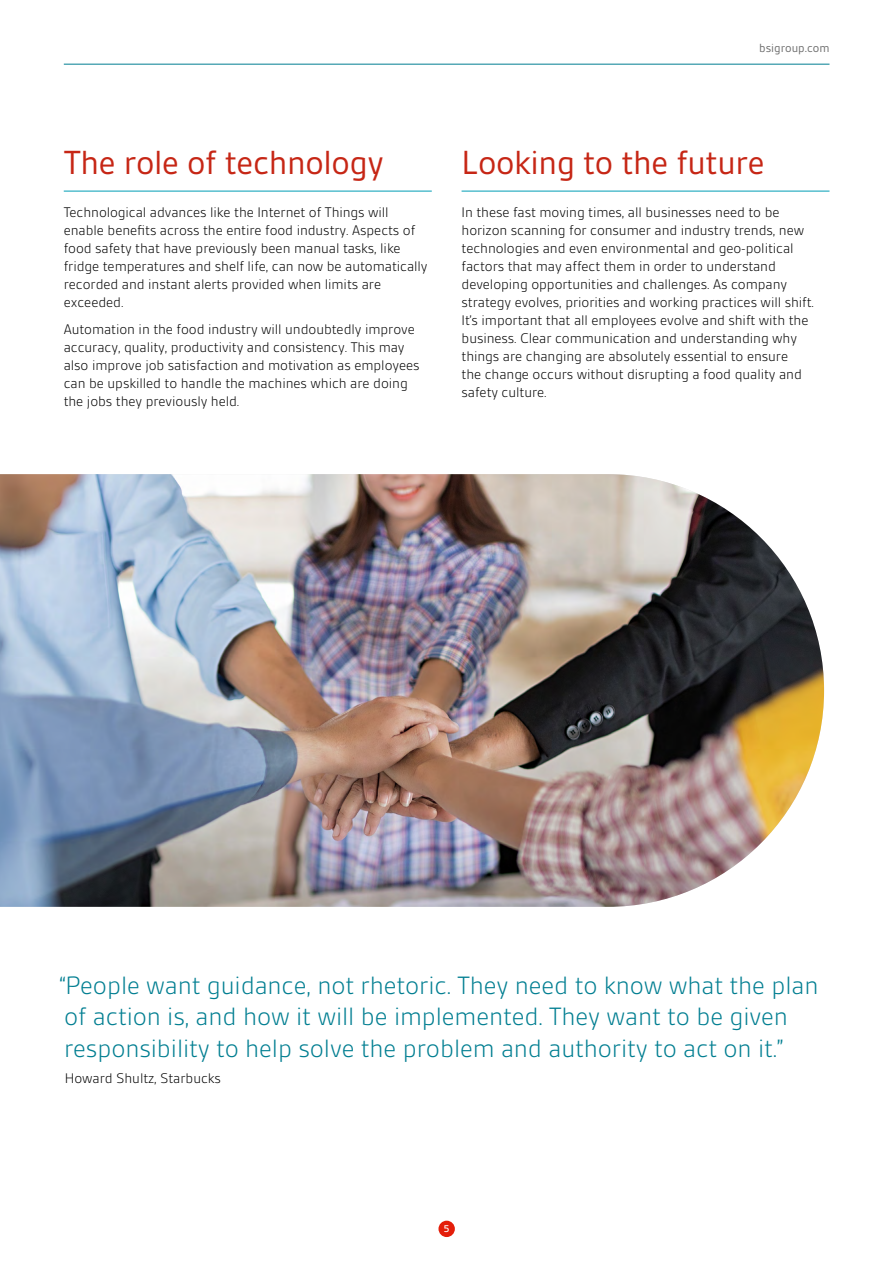
<style>
.page{position:relative;width:887px;height:1263px;background:#fff}
.page>*{position:absolute;margin:0;border:0;box-sizing:border-box;transform-origin:0 0}
.t1{font:36px "BSI Gesta";letter-spacing:-.01em;color:#c62615}
.t2{font:300 27px/31.5px "BSI Gesta";letter-spacing:-.005em;color:#007e91}
.t3{font:300 15px/18px "BSI Gesta";letter-spacing:-.005em;color:#000}
.t4{font:12.75px "BSI Gesta";color:#6e6e6e}
.t5{font:500 10.5px "BSI Gesta";color:#fff}
</style>
<div class="page">
<hr style="left:64px;top:64px;width:765px;height:1px;background:#007e91">
<div style="left:438px;top:1221px;width:17px;height:16px;background:#e41e0a;border-radius:50%"></div>
<hr style="left:64px;top:191px;width:368px;height:1px;background:#009eb5">
<hr style="left:461px;top:191px;width:368px;height:1px;background:#009eb5">
<img style="left:0;top:474px;width:824px;height:433px">
<p class="t4" style="left:759px;top:41px;width:72px">bsigroup.com</p>
<h1 class="t1" style="left:64px;top:144px;width:321px">The role of technology</h1>
<p class="t3" style="left:64px;top:203px;width:365px">Technological advances like the Internet of Things will enable benefits across the entire food industry. Aspects of food safety that have previously been manual tasks, like fridge temperatures and shelf life, can now be automatically recorded and instant alerts provided when limits are exceeded.</p>
<p class="t3" style="left:64px;top:320px;width:357px">Automation in the food industry will undoubtedly improve accuracy, quality, productivity and consistency. This may also improve job satisfaction and motivation as employees can be upskilled to handle the machines which are doing the jobs they previously held.</p>
<h1 class="t1" style="left:461px;top:144px;width:304px">Looking to the future</h1>
<p class="t3" style="left:461px;top:203px;width:354px">In these fast moving times, all businesses need to be horizon scanning for consumer and industry trends, new technologies and even environmental and geo-political factors that may affect them in order to understand developing opportunities and challenges. As company strategy evolves, priorities and working practices will shift.<br>It’s important that all employees evolve and shift with the business. Clear communication and understanding why things are changing are absolutely essential to ensure<br>the change occurs without disrupting a food quality and safety culture.</p>
<h2 class="t2" style="left:60px;top:969px;width:760px">“People want guidance, not rhetoric. They need to know what the plan of action is, and how it will be implemented. They want to be given responsibility to help solve the problem and authority to act on it.”</h2>
<p class="t3" style="left:65px;top:1069px;width:157px">Howard Shultz, Starbucks</p>
<p class="t5" style="left:444px;top:1223px;width:7px">5</p>
</div>
